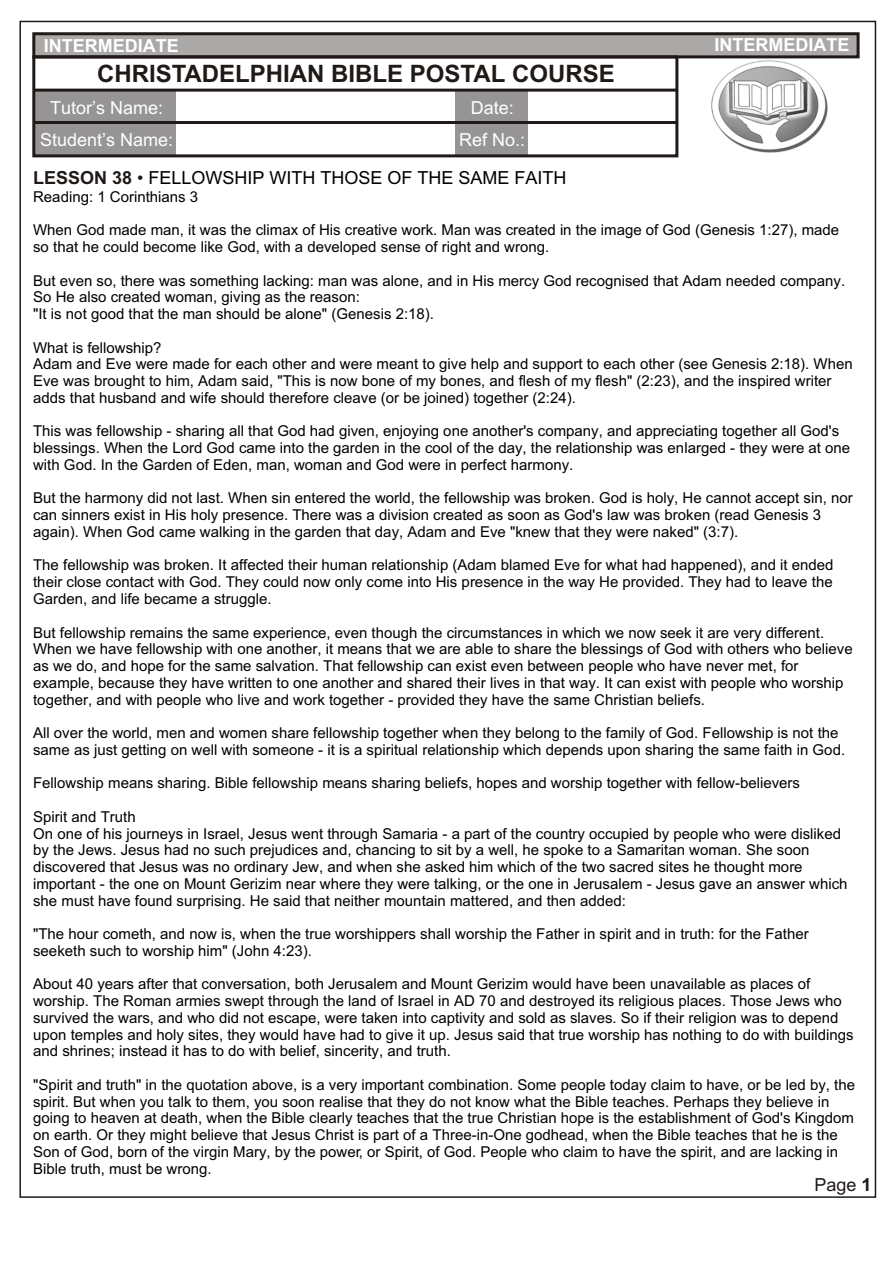
<style>
.page{position:relative;width:894px;height:1263px;background:#fff}
.page>*{position:absolute;margin:0;border:0;box-sizing:border-box;transform-origin:0 0}
.t1{font:700 24px "Arial";color:#1f1a17}
.t2{font:18px "Arial";color:#000}
.t3{font:18px "Arial";color:#fff}
.t4{font:700 18px "Arial";color:#fff}
.t5{font:18px "Arial";color:#1f1a17}
.t6{font:15px/16.8px "Arial";color:#000}
.s1{font-weight:700;color:#1f1a17}
.s2{color:#1f1a17}
.s3{font-weight:700}
</style>
<div class="page">
<div style="left:34px;top:90px;width:142px;height:66px;background:#969494"></div>
<div style="left:455px;top:90px;width:73px;height:66px;background:#969494"></div>
<div style="left:32px;top:32px;width:828px;height:26px;background:#aba8a8;border:3px solid #1f1a17"></div>
<div style="left:32px;top:55px;width:646px;height:102px;border:3px solid #1f1a17"></div>
<hr style="left:35px;top:89px;width:642px;height:3px;background:#1f1a17">
<hr style="left:34px;top:121px;width:643px;height:3px;background:#1f1a17">
<img style="left:711px;top:60px;width:117px;height:93px">
<p class="t4" style="left:44px;top:39px;width:136px">INTERMEDIATE</p>
<p class="t4" style="left:715px;top:38px;width:136px">INTERMEDIATE</p>
<h1 class="t1" style="left:97px;top:65px;width:519px">CHRISTADELPHIAN BIBLE POSTAL COURSE</h1>
<p class="t3" style="left:50px;top:100px;width:115px">Tutor’s Name:</p>
<p class="t3" style="left:459px;top:133px;width:68px">Ref No.:</p>
<p class="t3" style="left:471px;top:100px;width:45px">Date:</p>
<p class="t3" style="left:40px;top:133px;width:135px">Student’s Name:</p>
<p class="t2" style="left:33px;top:171px;width:535px"><span class="s1">LESSON 38</span> <span class="s2">•</span> FELLOWSHIP WITH THOSE OF THE SAME FAITH</p>
<p class="t6" style="left:33px;top:190px;width:167px">Reading: 1 Corinthians 3</p>
<p class="t6" style="left:33px;top:223px;width:808px">When God made man, it was the climax of His creative work. Man was created in the image of God (Genesis 1:27), made so that he could become like God, with a developed sense of right and wrong.</p>
<p class="t6" style="left:33px;top:273px;width:814px">But even so, there was something lacking: man was alone, and in His mercy God recognised that Adam needed company.<br>So He also created woman, giving as the reason:<br>"It is not good that the man should be alone" (Genesis 2:18).</p>
<p class="t6" style="left:33px;top:340px;width:821px">What is fellowship?<br>Adam and Eve were made for each other and were meant to give help and support to each other (see Genesis 2:18). When Eve was brought to him, Adam said, "This is now bone of my bones, and flesh of my flesh" (2:23), and the inspired writer adds that husband and wife should therefore cleave (or be joined) together (2:24).</p>
<p class="t6" style="left:33px;top:424px;width:819px">This was fellowship - sharing all that God had given, enjoying one another's company, and appreciating together all God's blessings. When the Lord God came into the garden in the cool of the day, the relationship was enlarged - they were at one with God. In the Garden of Eden, man, woman and God were in perfect harmony.</p>
<p class="t6" style="left:33px;top:491px;width:821px">But the harmony did not last. When sin entered the world, the fellowship was broken. God is holy, He cannot accept sin, nor can sinners exist in His holy presence. There was a division created as soon as God's law was broken (read Genesis 3 again). When God came walking in the garden that day, Adam and Eve "knew that they were naked" (3:7).</p>
<p class="t6" style="left:33px;top:558px;width:802px;text-align:justify">The fellowship was broken. It affected their human relationship (Adam blamed Eve for what had happened), and it ended their close contact with God. They could now only come into His presence in the way He provided. They had to leave the Garden, and life became a struggle.</p>
<p class="t6" style="left:33px;top:625px;width:821px">But fellowship remains the same experience, even though the circumstances in which we now seek it are very different.<br>When we have fellowship with one another, it means that we are able to share the blessings of God with others who believe as we do, and hope for the same salvation. That fellowship can exist even between people who have never met, for example, because they have written to one another and shared their lives in that way. It can exist with people who worship together, and with people who live and work together - provided they have the same Christian beliefs.</p>
<p class="t6" style="left:33px;top:726px;width:814px">All over the world, men and women share fellowship together when they belong to the family of God. Fellowship is not the same as just getting on well with someone - it is a spiritual relationship which depends upon sharing the same faith in God.</p>
<p class="t6" style="left:33px;top:776px;width:768px">Fellowship means sharing. Bible fellowship means sharing beliefs, hopes and worship together with fellow-believers</p>
<p class="t6" style="left:33px;top:810px;width:816px">Spirit and Truth<br>On one of his journeys in Israel, Jesus went through Samaria - a part of the country occupied by people who were disliked by the Jews. Jesus had no such prejudices and, chancing to sit by a well, he spoke to a Samaritan woman. She soon discovered that Jesus was no ordinary Jew, and when she asked him which of the two sacred sites he thought more important - the one on Mount Gerizim near where they were talking, or the one in Jerusalem - Jesus gave an answer which she must have found surprising. He said that neither mountain mattered, and then added:</p>
<p class="t6" style="left:33px;top:927px;width:777px">"The hour cometh, and now is, when the true worshippers shall worship the Father in spirit and in truth: for the Father seeketh such to worship him" (John 4:23).</p>
<p class="t6" style="left:33px;top:977px;width:822px">About 40 years after that conversation, both Jerusalem and Mount Gerizim would have been unavailable as places of worship. The Roman armies swept through the land of Israel in AD 70 and destroyed its religious places. Those Jews who survived the wars, and who did not escape, were taken into captivity and sold as slaves. So if their religion was to depend upon temples and holy sites, they would have had to give it up. Jesus said that true worship has nothing to do with buildings and shrines; instead it has to do with belief, sincerity, and truth.</p>
<p class="t6" style="left:33px;top:1078px;width:823px">"Spirit and truth" in the quotation above, is a very important combination. Some people today claim to have, or be led by, the spirit. But when you talk to them, you soon realise that they do not know what the Bible teaches. Perhaps they believe in going to heaven at death, when the Bible clearly teaches that the true Christian hope is the establishment of God's Kingdom on earth. Or they might believe that Jesus Christ is part of a Three-in-One godhead, when the Bible teaches that he is the Son of God, born of the virgin Mary, by the power, or Spirit, of God. People who claim to have the spirit, and are lacking in Bible truth, must be wrong.</p>
<p class="t5" style="left:815px;top:1178px;width:59px">Page <span class="s3">1</span></p>
</div>
